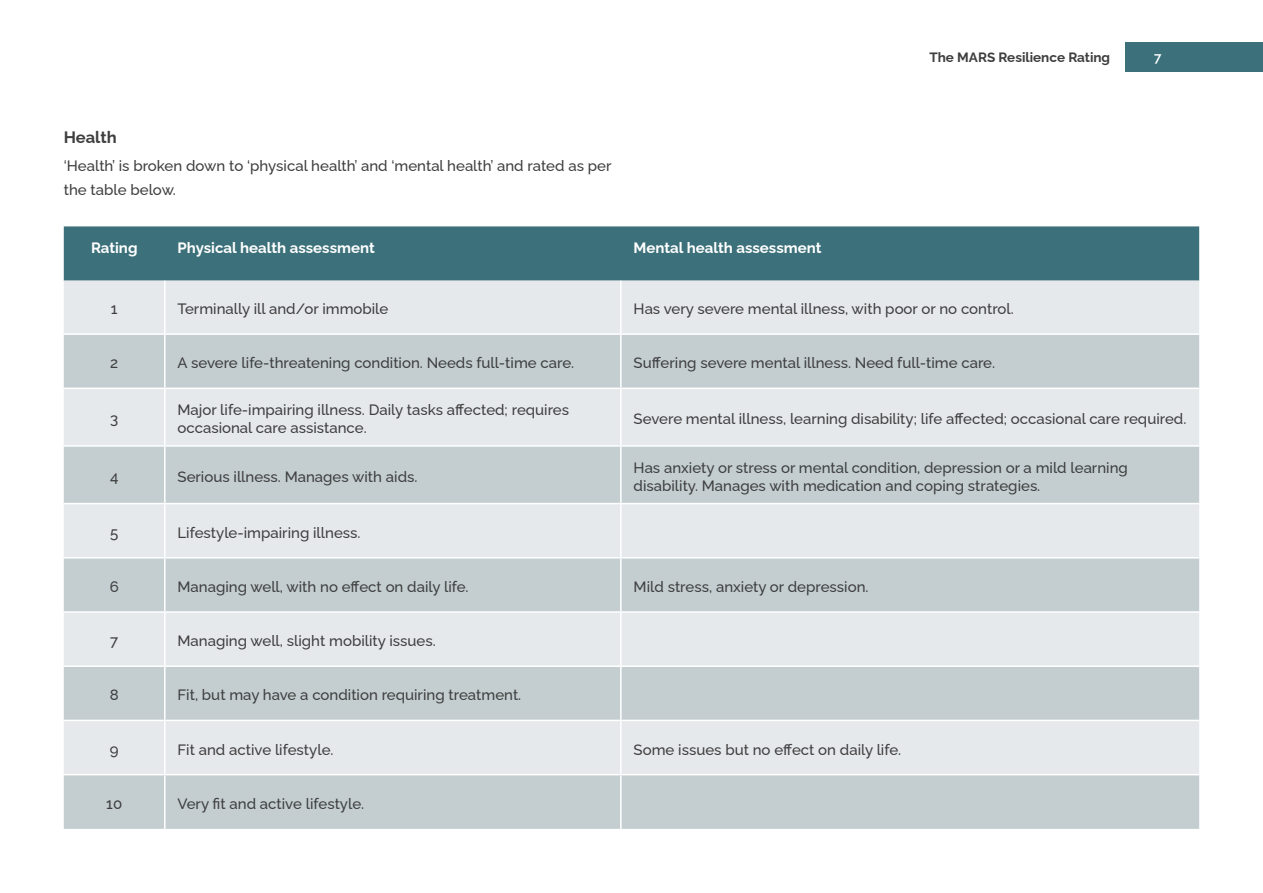
<style>
.page{position:relative;width:1263px;height:893px;background:#fff}
.page>*{position:absolute;margin:0;border:0;box-sizing:border-box;transform-origin:0 0}
.Heading_2{font:700 16.5px "Raleway";color:#3e3e3f}
.Table_text{font:500 15px/18px "Raleway";color:#3e3e3f}
.Body_Text{font:500 15px/24px "Raleway";color:#3e3e3f}
.Table_header{font:700 15px "Raleway";color:#fff}
.t1{font:700 13.5px "Raleway";color:#3e3e3f}
.t2{font:600 13.5px "Raleway";color:#fff}
</style>
<div class="page">
<div style="left:1125px;top:43px;width:138px;height:29px;background:#3c707a"></div>
<div style="left:64px;top:226px;width:1135px;height:55px;background:#3c707a"></div>
<div style="left:64px;top:281px;width:1135px;height:52px;background:#e6e9eb"></div>
<svg style="left:64px;top:335px;width:1135px;height:494px;background:#d3dadc"></svg>
<hr style="left:164px;top:281px;width:2px;height:52px;background:#fff">
<hr style="left:620px;top:281px;width:2px;height:52px;background:#fff">
<hr style="left:164px;top:335px;width:2px;height:53px;background:#fff">
<hr style="left:620px;top:335px;width:2px;height:53px;background:#fff">
<hr style="left:64px;top:388px;width:101px;height:1px;background:#fff">
<hr style="left:165px;top:388px;width:456px;height:1px;background:#fff">
<hr style="left:164px;top:389px;width:2px;height:56px;background:#fff">
<hr style="left:621px;top:388px;width:578px;height:1px;background:#fff">
<hr style="left:620px;top:389px;width:2px;height:56px;background:#fff">
<hr style="left:64px;top:445px;width:101px;height:2px;background:#fff">
<hr style="left:165px;top:445px;width:456px;height:2px;background:#fff">
<hr style="left:164px;top:447px;width:2px;height:56px;background:#fff">
<hr style="left:621px;top:445px;width:578px;height:2px;background:#fff">
<hr style="left:620px;top:447px;width:2px;height:56px;background:#fff">
<hr style="left:64px;top:503px;width:101px;height:1px;background:#fff">
<hr style="left:165px;top:503px;width:456px;height:1px;background:#fff">
<hr style="left:164px;top:504px;width:2px;height:53px;background:#fff">
<hr style="left:621px;top:503px;width:578px;height:1px;background:#fff">
<hr style="left:620px;top:504px;width:2px;height:53px;background:#fff">
<hr style="left:64px;top:557px;width:101px;height:1px;background:#fff">
<hr style="left:165px;top:557px;width:456px;height:1px;background:#fff">
<hr style="left:164px;top:558px;width:2px;height:53px;background:#fff">
<hr style="left:621px;top:557px;width:578px;height:1px;background:#fff">
<hr style="left:620px;top:558px;width:2px;height:53px;background:#fff">
<hr style="left:64px;top:611px;width:101px;height:2px;background:#fff">
<hr style="left:165px;top:611px;width:456px;height:2px;background:#fff">
<hr style="left:164px;top:613px;width:2px;height:52px;background:#fff">
<hr style="left:621px;top:611px;width:578px;height:2px;background:#fff">
<hr style="left:620px;top:613px;width:2px;height:52px;background:#fff">
<hr style="left:64px;top:665px;width:101px;height:2px;background:#fff">
<hr style="left:165px;top:665px;width:456px;height:2px;background:#fff">
<hr style="left:164px;top:667px;width:2px;height:53px;background:#fff">
<hr style="left:621px;top:665px;width:578px;height:2px;background:#fff">
<hr style="left:620px;top:667px;width:2px;height:53px;background:#fff">
<hr style="left:64px;top:720px;width:101px;height:1px;background:#fff">
<hr style="left:165px;top:720px;width:456px;height:1px;background:#fff">
<hr style="left:164px;top:721px;width:2px;height:53px;background:#fff">
<hr style="left:621px;top:720px;width:578px;height:1px;background:#fff">
<hr style="left:620px;top:721px;width:2px;height:53px;background:#fff">
<hr style="left:64px;top:774px;width:101px;height:1px;background:#fff">
<hr style="left:165px;top:774px;width:456px;height:1px;background:#fff">
<hr style="left:164px;top:775px;width:2px;height:54px;background:#fff">
<hr style="left:621px;top:774px;width:578px;height:1px;background:#fff">
<hr style="left:620px;top:775px;width:2px;height:54px;background:#fff">
<p class="Heading_2" style="left:64px;top:124px;width:54px">Health</p>
<p class="Body_Text" style="left:64px;top:152px;width:549px">‘Health’ is broken down to ‘physical health’ and ‘mental health’ and rated as per the table below.</p>
<p class="Table_header" style="left:91px;top:236px;width:48px">Rating</p>
<p class="Table_header" style="left:178px;top:236px;width:199px">Physical health assessment</p>
<p class="Table_header" style="left:634px;top:236px;width:189px">Mental health assessment</p>
<p class="t1" style="left:929px;top:47px;width:182px">The MARS Resilience Rating</p>
<p class="t2" style="left:1154px;top:47px;width:9px">7</p>
<p class="Table_text" style="left:111px;top:298px;width:8px">1</p>
<p class="Table_text" style="left:178px;top:298px;width:212px">Terminally ill and/or immobile</p>
<p class="Table_text" style="left:634px;top:298px;width:382px">Has very severe mental illness, with poor or no control.</p>
<p class="Table_text" style="left:110px;top:352px;width:10px">2</p>
<p class="Table_text" style="left:178px;top:352px;width:398px">A severe life-threatening condition. Needs full-time care.</p>
<p class="Table_text" style="left:634px;top:352px;width:363px">Suffering severe mental illness. Need full-time care.</p>
<p class="Table_text" style="left:110px;top:408px;width:10px">3</p>
<p class="Table_text" style="left:178px;top:399px;width:393px">Major life-impairing illness. Daily tasks affected; requires occasional care assistance.</p>
<p class="Table_text" style="left:634px;top:408px;width:554px">Severe mental illness, learning disability; life affected; occasional care required.</p>
<p class="Table_text" style="left:110px;top:466px;width:10px">4</p>
<p class="Table_text" style="left:178px;top:466px;width:241px">Serious illness. Manages with aids.</p>
<p class="Table_text" style="left:634px;top:457px;width:496px">Has anxiety or stress or mental condition, depression or a mild learning disability. Manages with medication and coping strategies.</p>
<p class="Table_text" style="left:110px;top:522px;width:10px">5</p>
<p class="Table_text" style="left:178px;top:522px;width:185px">Lifestyle-impairing illness.</p>
<p class="Table_text" style="left:110px;top:576px;width:11px">6</p>
<p class="Table_text" style="left:178px;top:576px;width:293px">Managing well, with no effect on daily life.</p>
<p class="Table_text" style="left:634px;top:576px;width:236px">Mild stress, anxiety or depression.</p>
<p class="Table_text" style="left:110px;top:630px;width:10px">7</p>
<p class="Table_text" style="left:178px;top:630px;width:260px">Managing well, slight mobility issues.</p>
<p class="Table_text" style="left:110px;top:684px;width:10px">8</p>
<p class="Table_text" style="left:178px;top:684px;width:345px">Fit, but may have a condition requiring treatment.</p>
<p class="Table_text" style="left:110px;top:739px;width:10px">9</p>
<p class="Table_text" style="left:178px;top:739px;width:158px">Fit and active lifestyle.</p>
<p class="Table_text" style="left:634px;top:739px;width:269px">Some issues but no effect on daily life.</p>
<p class="Table_text" style="left:106px;top:793px;width:17px">10</p>
<p class="Table_text" style="left:178px;top:793px;width:188px">Very fit and active lifestyle.</p>
</div>
